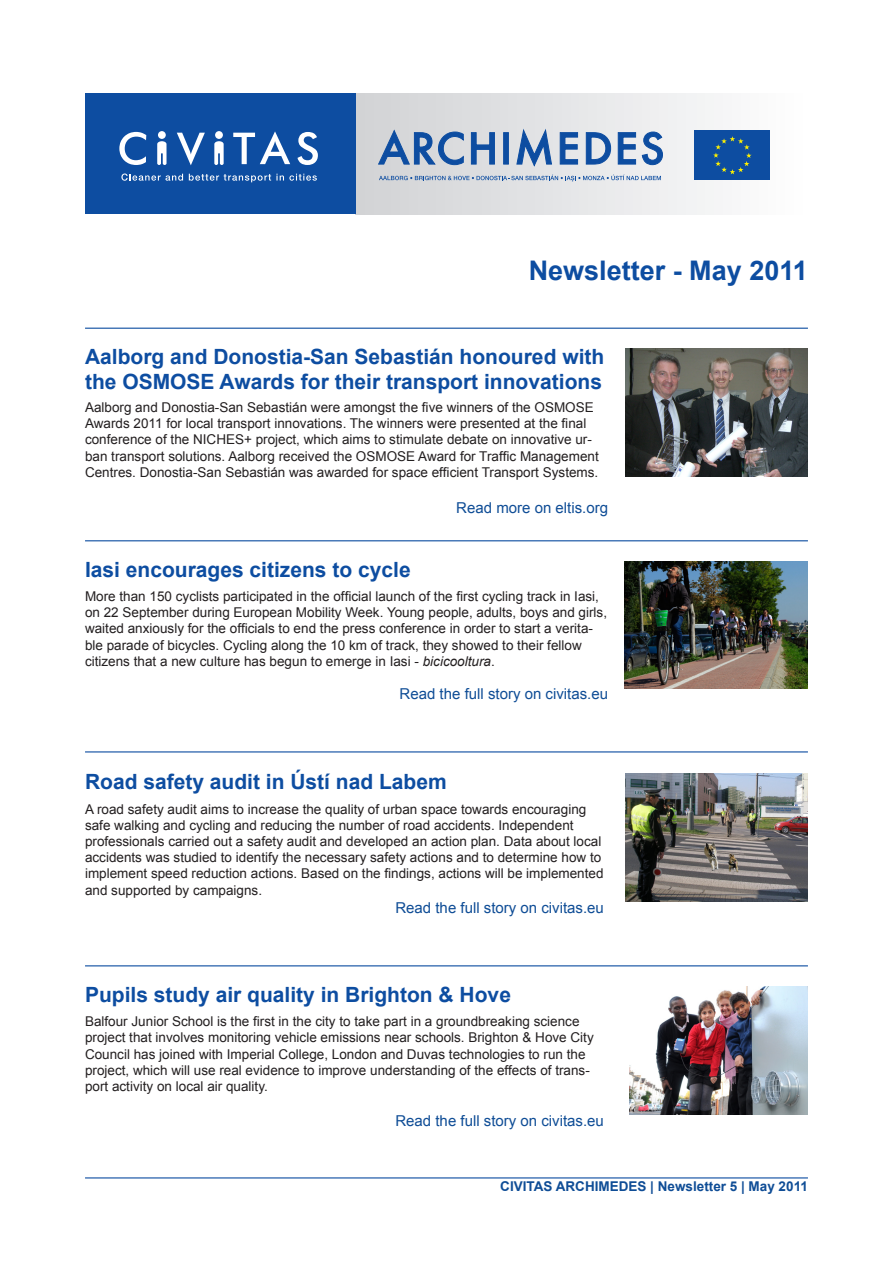
<style>
.page{position:relative;width:893px;height:1263px;background:#fff}
.page>*{position:absolute;margin:0;border:0;box-sizing:border-box;transform-origin:0 0}
.t1{font:700 27px "Arial";color:#0d4da1}
.t2{font:700 21px/25.2px "Arial";color:#0d4da1}
.t3{font:15px "Arial";color:#0f4d96}
.t4{font:13.5px/16.2px "Arial";color:#231f20}
.t5{font:700 13.5px "Arial";color:#0f4d96}
.s1{font-style:italic}
</style>
<div class="page">
<div style="left:355px;top:94px;width:453px;height:120px;background:linear-gradient(to right,#d0d1d4,#fdfefe)"></div>
<svg style="left:379px;top:175px;width:282px;height:6px;background:#a7b9d1"></svg>
<div style="left:85px;top:94px;width:270px;height:120px;background:#0d4da1"></div>
<svg style="left:119px;top:131px;width:199px;height:34px"></svg>
<svg style="left:121px;top:174px;width:62px;height:7px"></svg>
<svg style="left:189px;top:174px;width:128px;height:8px"></svg>
<svg style="left:378px;top:130px;width:86px;height:35px;background:#87a1c3"></svg>
<svg style="left:471px;top:132px;width:24px;height:32px"></svg>
<svg style="left:503px;top:132px;width:6px;height:32px"></svg>
<svg style="left:517px;top:129px;width:35px;height:37px"></svg>
<svg style="left:560px;top:132px;width:18px;height:32px"></svg>
<svg style="left:586px;top:132px;width:25px;height:32px"></svg>
<svg style="left:618px;top:132px;width:18px;height:32px"></svg>
<svg style="left:642px;top:132px;width:21px;height:33px"></svg>
<div style="left:695px;top:130px;width:75px;height:50px;background:#0d4da1"></div>
<svg style="left:713px;top:136px;width:39px;height:38px"></svg>
<hr style="left:85px;top:1177px;width:723px;height:1px;background:#0d4da1">
<hr style="left:85px;top:965px;width:723px;height:1px;background:#0d4da1">
<hr style="left:85px;top:751px;width:723px;height:1px;background:#0d4da1">
<hr style="left:85px;top:540px;width:723px;height:1px;background:#0d4da1">
<hr style="left:85px;top:328px;width:723px;height:1px;background:#0d4da1">
<img style="left:625px;top:774px;width:183px;height:127px">
<img style="left:629px;top:986px;width:179px;height:128px">
<img style="left:625px;top:349px;width:183px;height:127px">
<img style="left:625px;top:561px;width:183px;height:128px">
<p class="t1" style="left:529px;top:253px;width:281px">Newsletter - May 2011</p>
<p class="t2" style="left:85px;top:345px;width:521px">Aalborg and Donostia-San Sebastián honoured with the OSMOSE Awards for their transport innovations</p>
<p class="t4" style="left:85px;top:399px;width:515px">Aalborg and Donostia-San Sebastián were amongst the five winners of the OSMOSE Awards 2011 for local transport innovations. The winners were presented at the final conference of the NICHES+ project, which aims to stimulate debate on innovative ur&shy;ban transport solutions. Aalborg received the OSMOSE Award for Traffic Management Centres. Donostia-San Sebastián was awarded for space efficient Transport Systems.</p>
<p class="t2" style="left:85px;top:557px;width:327px">Iasi encourages citizens to cycle</p>
<p class="t3" style="left:456px;top:498px;width:153px">Read more on eltis.org</p>
<p class="t4" style="left:85px;top:588px;width:524px">More than 150 cyclists participated in the official launch of the first cycling track in Iasi, on 22 September during European Mobility Week. Young people, adults, boys and girls, waited anxiously for the officials to end the press conference in order to start a verita&shy;ble parade of bicycles. Cycling along the 10 km of track, they showed to their fellow citizens that a new culture has begun to emerge in Iasi - <span class="s1">bicicooltura</span>.</p>
<p class="t3" style="left:400px;top:684px;width:210px">Read the full story on civitas.eu</p>
<p class="t2" style="left:85px;top:770px;width:363px">Road safety audit in Ústí nad Labem</p>
<p class="t4" style="left:85px;top:801px;width:520px">A road safety audit aims to increase the quality of urban space towards encouraging safe walking and cycling and reducing the number of road accidents. Independent professionals carried out a safety audit and developed an action plan. Data about local accidents was studied to identify the necessary safety actions and to determine how to implement speed reduction actions. Based on the findings, actions will be implemented and supported by campaigns.</p>
<p class="t3" style="left:395px;top:898px;width:210px">Read the full story on civitas.eu</p>
<p class="t2" style="left:85px;top:982px;width:427px">Pupils study air quality in Brighton &amp; Hove</p>
<p class="t4" style="left:85px;top:1013px;width:510px">Balfour Junior School is the first in the city to take part in a groundbreaking science project that involves monitoring vehicle emissions near schools. Brighton &amp; Hove City Council has joined with Imperial College, London and Duvas technologies to run the project, which will use real evidence to improve understanding of the effects of trans&shy;port activity on local air quality.</p>
<p class="t3" style="left:395px;top:1110px;width:210px">Read the full story on civitas.eu</p>
<p class="t5" style="left:500px;top:1177px;width:309px">CIVITAS ARCHIMEDES | Newsletter 5 | May 2011</p>
</div>
